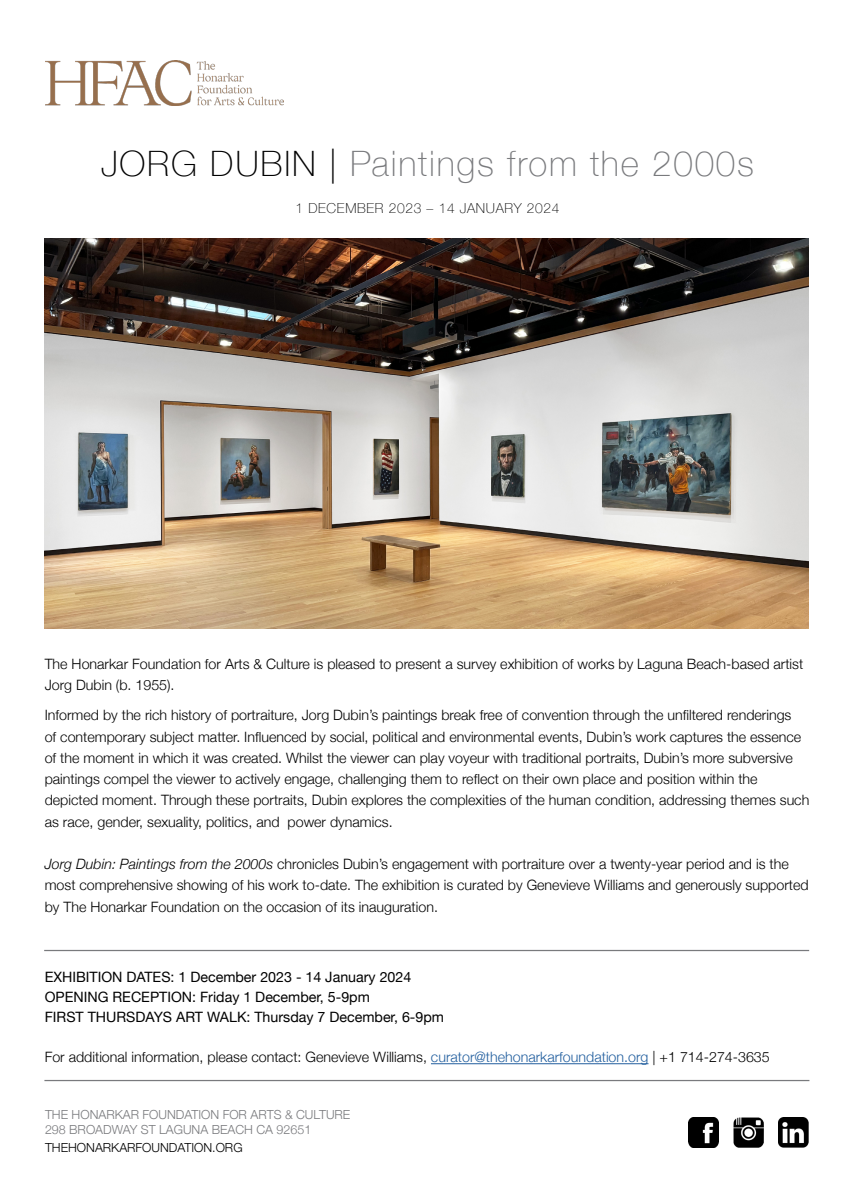
<style>
.page{position:relative;width:855px;height:1184px;background:#fff}
.page>*{position:absolute;margin:0;border:0;box-sizing:border-box;transform-origin:0 0}
.t1{font:100 35px "Helvetica Neue";letter-spacing:.05em;color:#797a7d}
.t2{font:300 14.25px/21.2px "Helvetica Neue";color:#000}
.t3{font:14.25px/20px "Helvetica Neue";color:#000}
.t4{font:100 13.75px "Helvetica Neue";letter-spacing:.05em;color:#000}
.t5{font:300 12.5px/15px "Helvetica Neue";color:#797a7d}
.t6{font:300 12.5px "Helvetica Neue";color:#000}
.s1{color:#000}
.s2{font-style:italic}
.s3{color:#215e9e}
</style>
<div class="page">
<img style="left:45px;top:238px;width:763px;height:390px">
<hr style="left:44px;top:1080px;width:765px;height:1px;background:#797a7d">
<img style="left:733px;top:1117px;width:30px;height:30px">
<img style="left:688px;top:1117px;width:30px;height:30px">
<img style="left:778px;top:1117px;width:30px;height:30px">
<hr style="left:44px;top:950px;width:765px;height:1px;background:#797a7d">
<hr style="left:431px;top:1063px;width:218px;height:1px;background:#215e9e">
<img style="left:45px;top:60px;width:239px;height:45px">
<h1 class="t1" style="left:101px;top:137px;width:654px"><span class="s1">JORG DUBIN |</span> Paintings from the 2000s</h1>
<p class="t4" style="left:296px;top:198px;width:265px">1 DECEMBER 2023 – 14 JANUARY 2024</p>
<p class="t2" style="left:45px;top:652px;width:760px">The Honarkar Foundation for Arts &amp; Culture is pleased to present a survey exhibition of works by Laguna Beach-based artist<br>Jorg Dubin (b. 1955).</p>
<p class="t2" style="left:45px;top:704px;width:766px">Informed by the rich history of portraiture, Jorg Dubin’s paintings break free of convention through the unfiltered renderings<br>of contemporary subject matter. Influenced by social, political and environmental events, Dubin’s work captures the essence of the moment in which it was created. Whilst the viewer can play voyeur with traditional portraits, Dubin’s more subversive paintings compel the viewer to actively engage, challenging them to reflect on their own place and position within the depicted moment. Through these portraits, Dubin explores the complexities of the human condition, addressing themes such as race, gender, sexuality, politics, and power dynamics.</p>
<p class="t2" style="left:45px;top:852px;width:765px"><span class="s2">Jorg Dubin: Paintings from the 2000s</span> chronicles Dubin’s engagement with portraiture over a twenty-year period and is the most comprehensive showing of his work to-date. The exhibition is curated by Genevieve Williams and generously supported by The Honarkar Foundation on the occasion of its inauguration.</p>
<p class="t3" style="left:45px;top:968px;width:401px">EXHIBITION DATES: 1 December 2023 - 14 January 2024<br>OPENING RECEPTION: Friday 1 December, 5-9pm<br>FIRST THURSDAYS ART WALK: Thursday 7 December, 6-9pm</p>
<p class="t2" style="left:45px;top:1045px;width:727px">For additional information, please contact: Genevieve Williams, <span class="s3">curator@thehonarkarfoundation.org</span> | +1 714-274-3635</p>
<p class="t5" style="left:45px;top:1106px;width:307px">THE HONARKAR FOUNDATION FOR ARTS &amp; CULTURE<br>298 BROADWAY ST LAGUNA BEACH CA 92651</p>
<p class="t6" style="left:45px;top:1137px;width:199px">THEHONARKARFOUNDATION.ORG</p>
</div>
